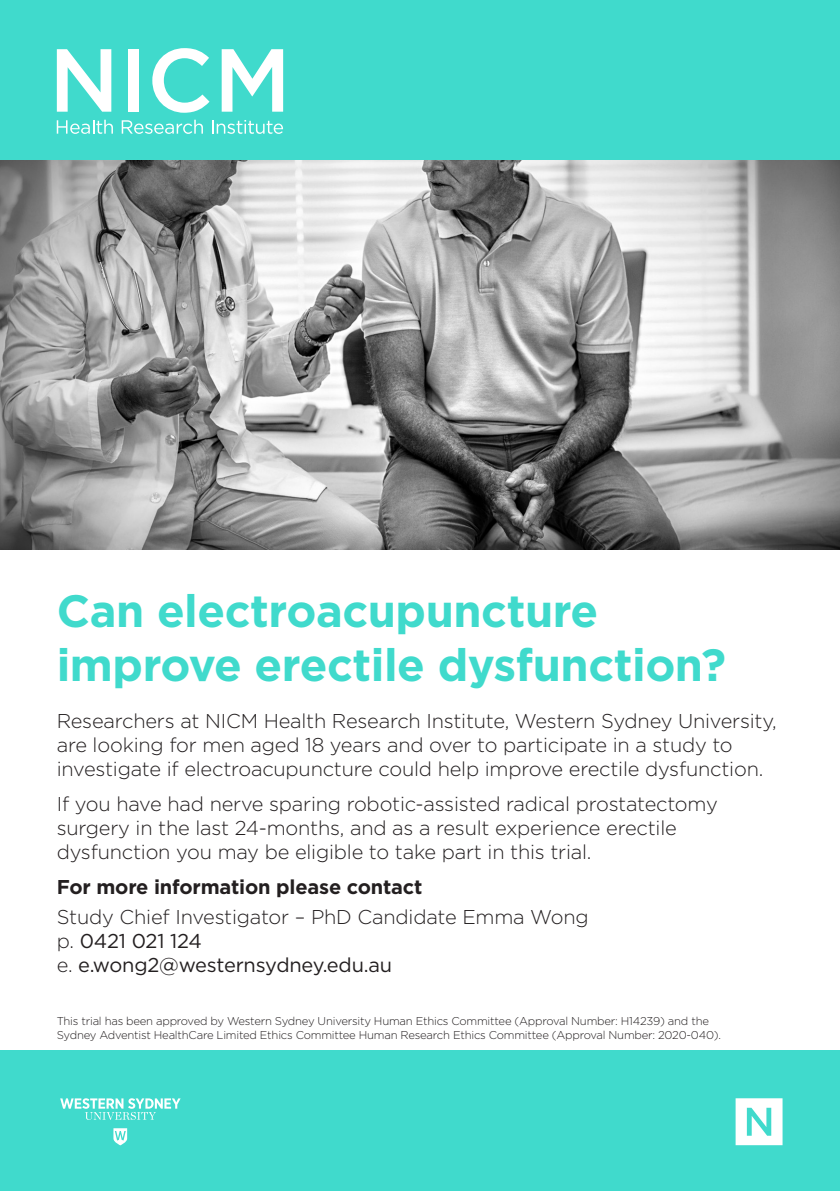
<style>
.page{position:relative;width:840px;height:1191px;background:#fff}
.page>*{position:absolute;margin:0;border:0;box-sizing:border-box;transform-origin:0 0}
.Body{font:700 45.2px/54.4px "Gotham";letter-spacing:-.01em;color:#40dacc}
.Body-2{font:300 20px/24px "Gotham";letter-spacing:-.01em;color:#231f20}
.Body-3{font:20px/24px "Gotham";letter-spacing:-.01em;color:#231f20}
.Body-4{font:700 20px "Gotham";letter-spacing:-.01em;color:#231f20}
.Body-5{font:300 11.4px/14.2px "Gotham";letter-spacing:-.02em;color:#231f20}
.s1{font-weight:300}
</style>
<div class="page">
<img style="left:0;top:160px;width:839px;height:389px">
<div style="left:0;top:0;width:839px;height:160px;background:#40dacc"></div>
<div style="left:0;top:1050px;width:839px;height:141px;background:#40dacc"></div>
<svg style="left:60px;top:1098px;width:120px;height:21px"></svg>
<svg style="left:113px;top:1128px;width:14px;height:17px"></svg>
<svg style="left:735px;top:1098px;width:47px;height:47px"></svg>
<svg style="left:57px;top:49px;width:54px;height:63px"></svg>
<div style="left:128px;top:49px;width:11px;height:63px;background:#fff"></div>
<svg style="left:152px;top:48px;width:57px;height:65px"></svg>
<svg style="left:221px;top:49px;width:62px;height:63px"></svg>
<svg style="left:57px;top:120px;width:56px;height:14px"></svg>
<svg style="left:122px;top:120px;width:81px;height:14px"></svg>
<svg style="left:212px;top:120px;width:71px;height:14px"></svg>
<p class="Body" style="left:57px;top:583px;width:670px">Can electroacupuncture improve erectile dysfunction?</p>
<p class="Body-2" style="left:57px;top:708px;width:721px">Researchers at NICM Health Research Institute, Western Sydney University, are looking for men aged 18 years and over to participate in a study to investigate if electroacupuncture could help improve erectile dysfunction.</p>
<p class="Body-2" style="left:57px;top:791px;width:662px">If you have had nerve sparing robotic-assisted radical prostatectomy surgery in the last 24-months, and as a result experience erectile dysfunction you may be eligible to take part in this trial.</p>
<p class="Body-4" style="left:57px;top:874px;width:367px">For more information please contact</p>
<p class="Body-2" style="left:57px;top:904px;width:533px">Study Chief Investigator – PhD Candidate Emma Wong</p>
<p class="Body-3" style="left:57px;top:928px;width:337px"><span class="s1">p.</span> 0421 021 124<br><span class="s1">e.</span> e.wong2@westernsydney.edu.au</p>
<p class="Body-5" style="left:57px;top:1013px;width:665px">This trial has been approved by Western Sydney University Human Ethics Committee (Approval Number: H14239) and the<br>Sydney Adventist HealthCare Limited Ethics Committee Human Research Ethics Committee (Approval Number: 2020-040).</p>
</div>
